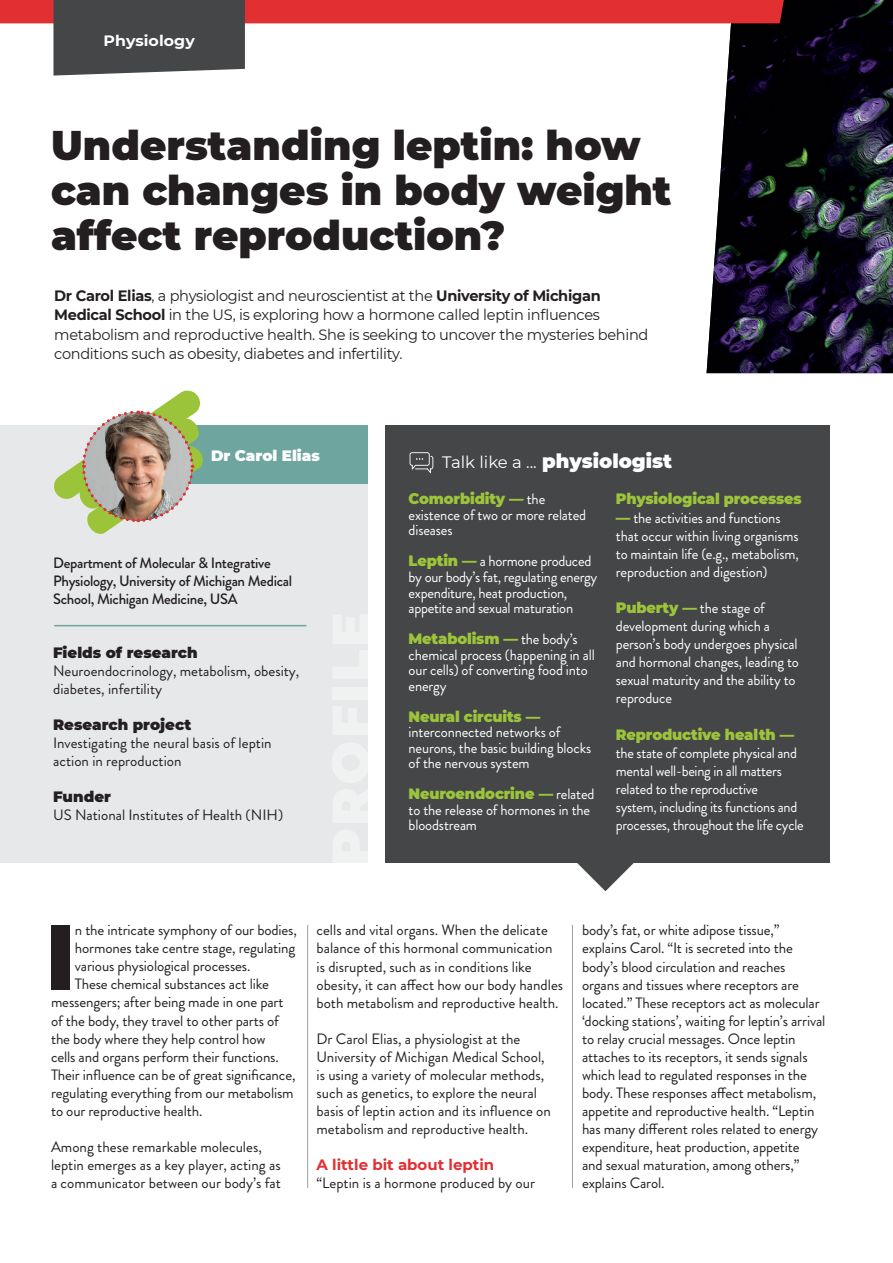
<style>
.page{position:relative;width:893px;height:1263px;background:#fff}
.page>*{position:absolute;margin:0;border:0;box-sizing:border-box;transform-origin:0 0}
.t1{font:800 92.1px "Montserrat";color:#231f20}
.t2{font:900 40.5px/45px "Montserrat";color:#231f20}
.t3{font:16.5px "Montserrat";color:#fff}
.t4{font:15px/18px "Brandon Grotesque";letter-spacing:-.01em;color:#231f20}
.t5{font:15px/15.5px "Brandon Grotesque";letter-spacing:-.01em;color:#fff}
.t6{font:15px/19.5px "Montserrat";letter-spacing:-.02em;color:#231f20}
.t7{font:15px/18.1px "Brandon Grotesque";letter-spacing:-.01em;color:#fff;scale:.96 1}
.t8{font:500 15px/18px "Brandon Grotesque";letter-spacing:-.02em;color:#231f20}
.t9{font:900 15px "Montserrat";letter-spacing:-.01em;color:#9cc43b}
.t10{font:700 15px "Montserrat";color:#e22f32}
.t11{font:900 15px "Montserrat";color:#231f20}
.t12{font:900 15px "Montserrat";color:#fff}
.t13{font:700 15px "Montserrat";letter-spacing:.005em;color:#fff;scale:1.05 1}
.s1{font-weight:700}
.s2{font-family:"Montserrat";font-weight:900}
.s3{font-weight:900;font-size:19.5px}
.s4{font-family:"Montserrat";font-weight:900;color:#9cc43b}
</style>
<div class="page">
<div style="left:0;top:425px;width:368px;height:438px;background:#e7e8e9"></div>
<img style="left:707px;top:0;width:186px;height:373px">
<svg style="left:0;top:0;width:784px;height:76px"></svg>
<div style="left:122px;top:425px;width:246px;height:58px;background:#6ea69f"></div>
<hr style="left:572px;top:925px;width:1px;height:263px;background:#a0a1a5">
<hr style="left:307px;top:925px;width:1px;height:263px;background:#a0a1a5">
<svg style="left:54px;top:390px;width:150px;height:144px"></svg>
<hr style="left:54px;top:625px;width:252px;height:1px;background:#6ea69f">
<div style="left:385px;top:425px;width:444px;height:438px;background:#454647"></div>
<svg style="left:577px;top:863px;width:57px;height:28px"></svg>
<svg style="left:410px;top:452px;width:23px;height:21px"></svg>
<p class="t13" style="left:104px;top:30px;width:88px">Physiology</p>
<p class="t2" style="left:51px;top:121px;width:622px">Understanding leptin: how can changes in body weight affect reproduction?</p>
<p class="t6" style="left:54px;top:285px;width:596px"><span class="s1">Dr Carol Elias</span>, a physiologist and neuroscientist at the <span class="s1">University of Michigan Medical School</span> in the US, is exploring how a hormone called leptin influences metabolism and reproductive health. She is seeking to uncover the mysteries behind conditions such as obesity, diabetes and infertility.</p>
<p class="t12" style="left:211px;top:445px;width:110px">Dr Carol Elias</p>
<p class="t8" style="left:53px;top:554px;width:241px">Department of Molecular &amp; Integrative<br>Physiology, University of Michigan Medical<br>School, Michigan Medicine, USA</p>
<p class="t11" style="left:53px;top:642px;width:146px">Fields of research</p>
<p class="t4" style="left:53px;top:662px;width:248px">Neuroendocrinology, metabolism, obesity, diabetes, infertility</p>
<p class="t4" style="left:53px;top:716px;width:220px"><span class="s2">Research project<br></span>Investigating the neural basis of leptin</p>
<p class="t4" style="left:53px;top:752px;width:130px">action in reproduction</p>
<p class="t4" style="left:53px;top:788px;width:232px"><span class="s2">Funder<br></span>US National Institutes of Health (NIH)</p>
<p class="t3" style="left:442px;top:451px;width:231px">Talk like a ... <span class="s3">physiologist</span></p>
<p class="t5" style="left:409px;top:492px;width:179px"><span class="s4">Comorbidity —</span> the existence of two or more related diseases</p>
<p class="t5" style="left:409px;top:554px;width:190px"><span class="s4">Leptin —</span> a hormone produced by our body’s fat, regulating energy expenditure, heat production, appetite and sexual maturation</p>
<p class="t5" style="left:409px;top:631px;width:188px"><span class="s4">Metabolism —</span> the body’s chemical process (happening in all our cells) of converting food into energy</p>
<p class="t5" style="left:409px;top:709px;width:184px"><span class="s4">Neural circuits — </span>interconnected networks of neurons, the basic building blocks of the nervous system</p>
<p class="t5" style="left:409px;top:786px;width:188px"><span class="s4">Neuroendocrine —</span> related to the release of hormones in the bloodstream</p>
<p class="t9" style="left:616px;top:488px;width:187px">Physiological processes</p>
<p class="t5" style="left:616px;top:508px;width:184px;line-height:18.1px"><span class="s4">—</span> the activities and functions that occur within living organisms to maintain life (e.g., metabolism, reproduction and digestion)</p>
<p class="t5" style="left:616px;top:599px;width:184px;line-height:18.1px"><span class="s4">Puberty —</span> the stage of development during which a person’s body undergoes physical and hormonal changes, leading to sexual maturity and the ability to reproduce</p>
<p class="t7" style="left:616px;top:726px;width:197px"><span class="s4">Reproductive health — </span>the state of complete physical and mental well-being in all matters related to the reproductive<br>system, including its functions and processes, throughout the life cycle</p>
<p class="t1" style="left:45px;top:889px;width:33px">I</p>
<p class="t4" style="left:75px;top:921px;width:224px">n the intricate symphony of our bodies,</p>
<p class="t4" style="left:75px;top:939px;width:222px">hormones take centre stage, regulating</p>
<p class="t4" style="left:75px;top:957px;width:177px">various physiological processes.</p>
<p class="t4" style="left:75px;top:975px;width:196px">These chemical substances act like</p>
<p class="t4" style="left:51px;top:993px;width:234px">messengers; after being made in one part</p>
<p class="t4" style="left:51px;top:1011px;width:230px">of the body, they travel to other parts of</p>
<p class="t4" style="left:51px;top:1030px;width:216px">the body where they help control how</p>
<p class="t4" style="left:51px;top:1048px;width:229px">cells and organs perform their functions.</p>
<p class="t4" style="left:51px;top:1066px;width:246px">Their influence can be of great significance,</p>
<p class="t4" style="left:51px;top:1084px;width:244px">regulating everything from our metabolism</p>
<p class="t4" style="left:51px;top:1102px;width:153px">to our reproductive health.</p>
<p class="t4" style="left:51px;top:1138px;width:232px">Among these remarkable molecules, leptin emerges as a key player, acting as a communicator between our body’s fat</p>
<p class="t4" style="left:316px;top:921px;width:248px">cells and vital organs. When the delicate balance of this hormonal communication is disrupted, such as in conditions like obesity, it can affect how our body handles both metabolism and reproductive health.</p>
<p class="t4" style="left:316px;top:1030px;width:236px">Dr Carol Elias, a physiologist at the University of Michigan Medical School, is using a variety of molecular methods, such as genetics, to explore the neural basis of leptin action and its influence on metabolism and reproductive health.</p>
<p class="t10" style="left:316px;top:1154px;width:179px">A little bit about leptin</p>
<p class="t4" style="left:316px;top:1174px;width:220px">“Leptin is a hormone produced by our</p>
<p class="t4" style="left:582px;top:921px;width:245px">body’s fat, or white adipose tissue,” explains Carol. “It is secreted into the body’s blood circulation and reaches organs and tissues where receptors are located.” These receptors act as molecular ‘docking stations’, waiting for leptin’s arrival to relay crucial messages. Once leptin attaches to its receptors, it sends signals which lead to regulated responses in the body. These responses affect metabolism, appetite and reproductive health. “Leptin has many different roles related to energy expenditure, heat production, appetite<br>and sexual maturation, among others,” explains Carol.</p>
</div>
